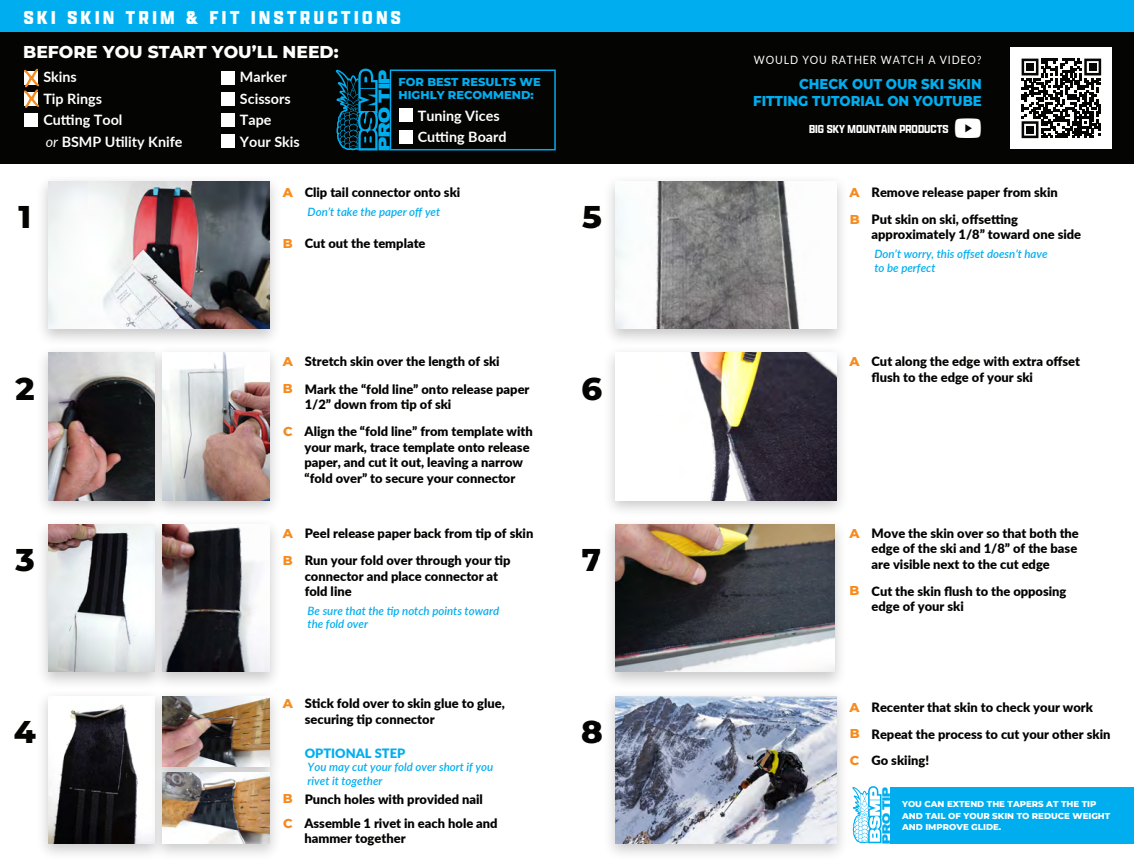
<style>
.page{position:relative;width:1134px;height:864px;background:#fff}
.page>*{position:absolute;margin:0;border:0;box-sizing:border-box;transform-origin:0 0}
.t1{font:800 31.5px "Montserrat";color:#040503}
.t2{font:900 20.1px "Apotek Cond";letter-spacing:.18em;color:#fff}
.t3{font:800 17.25px "Montserrat";color:#fff}
.t4{font:900 15.9px "MADE Outer Sans";color:#00aeef}
.t5{font:700 14.25px/21.5px "Lato";color:#fff}
.t6{font:800 14.25px/17.2px "Montserrat";color:#00aeef;text-align:right;scale:.93 1}
.t7{font:900 12.9px/15.5px "Lato";color:#040503}
.t8{font:900 12.9px "Lato";color:#00aeef}
.t9{font:800 12.9px "Montserrat";color:#f68c1f}
.t10{font:700 12.45px "Apotek";color:#fff;scale:.93 1}
.t11{font:italic 600 11.4px/13.8px "Lato";color:#00aeef}
.t12{font:800 11.4px/13.8px "Montserrat";color:#00aeef}
.t13{font:11.4px "Lato";letter-spacing:.08em;color:#fff;scale:.93 1}
.t14{font:900 11.1px "MADE Outer Sans";color:#00aeef}
.t15{font:800 8.55px/11.4px "Montserrat";color:#fff}
.s1{font-weight:400;font-style:italic}
.s2{color:#040503}
.s3{font-family:"Montserrat";font-weight:800;color:#f68c1f}
</style>
<div class="page">
<div style="left:890px;top:787px;width:244px;height:56px;background:#00aeef"></div>
<svg style="left:853px;top:786px;width:29px;height:57px"></svg>
<img style="left:43px;top:699px;width:102px;height:155px">
<img style="left:48px;top:699px;width:97px;height:144px">
<div style="left:0;top:0;width:1134px;height:32px;background:#00aeef"></div>
<div style="left:0;top:32px;width:1134px;height:132px;background:#040503"></div>
<div style="left:24px;top:114px;width:14px;height:13px;background:#fff"></div>
<div style="left:222px;top:71px;width:13px;height:14px;background:#fff"></div>
<div style="left:222px;top:92px;width:13px;height:14px;background:#fff"></div>
<div style="left:222px;top:114px;width:13px;height:13px;background:#fff"></div>
<div style="left:222px;top:135px;width:13px;height:13px;background:#fff"></div>
<img style="left:43px;top:181px;width:232px;height:159px">
<img style="left:48px;top:181px;width:221px;height:148px">
<img style="left:43px;top:352px;width:102px;height:159px">
<img style="left:48px;top:353px;width:97px;height:147px">
<img style="left:145px;top:352px;width:130px;height:159px">
<img style="left:163px;top:353px;width:106px;height:147px">
<img style="left:48px;top:524px;width:97px;height:148px">
<img style="left:615px;top:181px;width:191px;height:148px">
<img style="left:610px;top:341px;width:232px;height:170px">
<img style="left:615px;top:353px;width:221px;height:147px">
<img style="left:610px;top:696px;width:243px;height:158px">
<img style="left:615px;top:696px;width:221px;height:147px">
<img style="left:615px;top:524px;width:220px;height:148px">
<svg style="left:24px;top:68px;width:15px;height:40px"></svg>
<img style="left:145px;top:513px;width:130px;height:171px">
<img style="left:163px;top:524px;width:106px;height:148px">
<img style="left:145px;top:684px;width:130px;height:77px">
<img style="left:163px;top:696px;width:106px;height:65px">
<img style="left:145px;top:761px;width:130px;height:93px">
<img style="left:163px;top:773px;width:106px;height:70px">
<svg style="left:336px;top:69px;width:42px;height:81px"></svg>
<svg style="left:390px;top:70px;width:166px;height:80px"></svg>
<div style="left:1011px;top:48px;width:101px;height:101px;background:#fff"></div>
<svg style="left:1022px;top:59px;width:79px;height:79px"></svg>
<div style="left:1026px;top:63px;width:8px;height:8px;background:#050504"></div>
<div style="left:1089px;top:63px;width:7px;height:8px;background:#050504"></div>
<div style="left:1026px;top:126px;width:8px;height:7px;background:#050504"></div>
<h2 class="t2" style="left:24px;top:5px;width:379px">SKI SKIN TRIM &amp; FIT INSTRUCTIONS</h2>
<h3 class="t3" style="left:23px;top:41px;width:317px">BEFORE YOU START YOU’LL NEED:</h3>
<p class="t5" style="left:25px;top:66px;width:53px">— Skins</p>
<p class="t5" style="left:25px;top:87px;width:78px">— Tip Rings</p>
<p class="t5" style="left:46px;top:109px;width:138px;text-indent:-21px">— Cutting Tool<br><span class="s1">or</span> BSMP Utility Knife</p>
<p class="t13" style="left:754px;top:52px;width:246px">WOULD YOU RATHER WATCH A VIDEO?</p>
<p class="t4" style="left:374px;top:151px;width:83px;rotate:-90deg">PRO TIP</p>
<p class="t6" style="left:753px;top:75px;width:247px">CHECK OUT OUR SKI SKIN<br>FITTING TUTORIAL ON YOUTUBE</p>
<p class="t5" style="left:222px;top:66px;width:67px">— Marker</p>
<p class="t5" style="left:222px;top:87px;width:71px">— Scissors</p>
<p class="t5" style="left:222px;top:109px;width:52px">— Tape</p>
<p class="t5" style="left:222px;top:130px;width:80px">— Your Skis</p>
<p class="t12" style="left:399px;top:74px;width:144px">FOR BEST RESULTS WE<br>HIGHLY RECOMMEND:</p>
<p class="t5" style="left:399px;top:104px;width:102px"><span class="s2">—</span> Tuning Vices</p>
<p class="t5" style="left:399px;top:126px;width:109px"><span class="s2">—</span> Cutting Board</p>
<p class="t10" style="left:809px;top:121px;width:152px">BIG SKY MOUNTAIN PRODUCTS</p>
<h1 class="t1" style="left:19px;top:196px;width:14px">1</h1>
<p class="t9" style="left:283px;top:184px;width:12px">A</p>
<p class="t7" style="left:305px;top:184px;width:157px">Clip tail connector onto ski</p>
<p class="t11" style="left:308px;top:204px;width:134px">Don’t take the paper off yet</p>
<p class="t7" style="left:283px;top:235px;width:144px"><span class="s3">B</span> Cut out the template</p>
<h1 class="t1" style="left:582px;top:196px;width:21px">5</h1>
<p class="t9" style="left:850px;top:184px;width:12px">A</p>
<p class="t9" style="left:850px;top:211px;width:11px">B</p>
<p class="t7" style="left:872px;top:184px;width:188px">Remove release paper from skin</p>
<p class="t7" style="left:872px;top:211px;width:211px">Put skin on ski, offsetting approximately 1/8” toward one side</p>
<p class="t11" style="left:874px;top:247px;width:175px">Don’t worry, this offset doesn’t have to be perfect</p>
<h1 class="t1" style="left:16px;top:367px;width:20px">2</h1>
<p class="t7" style="left:305px;top:347px;width:226px;line-height:27.5px;text-indent:-22px"><span class="s3">A</span> Stretch skin over the length of ski<br>Mark the “fold line” onto release paper</p>
<p class="t7" style="left:305px;top:396px;width:148px">1/2” down from tip of ski</p>
<p class="t9" style="left:283px;top:380px;width:11px">B</p>
<h1 class="t1" style="left:582px;top:367px;width:22px">6</h1>
<p class="t9" style="left:850px;top:353px;width:12px">A</p>
<p class="t7" style="left:872px;top:353px;width:210px">Cut along the edge with extra offset flush to the edge of your ski</p>
<p class="t9" style="left:283px;top:423px;width:11px">C</p>
<p class="t7" style="left:305px;top:423px;width:230px">Align the “fold line” from template with your mark, trace template onto release paper, and cut it out, leaving a narrow “fold over” to secure your connector</p>
<h1 class="t1" style="left:15px;top:539px;width:20px">3</h1>
<p class="t7" style="left:283px;top:519px;width:252px;line-height:27.3px;text-align:center"><span class="s3">A</span> Peel release paper back from tip of skin<br>Run your fold over through your tip</p>
<p class="t7" style="left:305px;top:568px;width:195px">connector and place connector at fold line</p>
<p class="t9" style="left:283px;top:552px;width:11px">B</p>
<p class="t11" style="left:308px;top:603px;width:193px">Be sure that the tip notch points toward the fold over</p>
<h1 class="t1" style="left:582px;top:539px;width:21px">7</h1>
<p class="t9" style="left:850px;top:524px;width:12px">A</p>
<p class="t9" style="left:850px;top:582px;width:11px">B</p>
<p class="t7" style="left:872px;top:525px;width:209px">Move the skin over so that both the edge of the ski and 1/8” of the base are visible next to the cut edge</p>
<p class="t7" style="left:872px;top:583px;width:196px">Cut the skin flush to the opposing edge of your ski</p>
<h1 class="t1" style="left:14px;top:711px;width:24px">4</h1>
<p class="t9" style="left:283px;top:695px;width:12px">A</p>
<p class="t7" style="left:305px;top:695px;width:202px">Stick fold over to skin glue to glue, securing tip connector</p>
<p class="t8" style="left:305px;top:744px;width:102px">OPTIONAL STEP</p>
<p class="t11" style="left:308px;top:760px;width:187px">You may cut your fold over short if you rivet it together</p>
<p class="t7" style="left:304px;top:786px;width:195px;line-height:24.3px;text-indent:-22px"><span class="s3">B</span> Punch holes with provided nail<br>Assemble 1 rivet in each hole and</p>
<p class="t7" style="left:304px;top:830px;width:103px">hammer together</p>
<p class="t9" style="left:283px;top:814px;width:11px">C</p>
<h1 class="t1" style="left:581px;top:711px;width:23px">8</h1>
<p class="t7" style="left:850px;top:699px;width:245px"><span class="s3">A</span> Recenter that skin to check your work</p>
<p class="t7" style="left:850px;top:720px;width:262px;line-height:26.8px"><span class="s3">B</span> Repeat the process to cut your other skin<br><span class="s3">C</span> Go skiing!</p>
<p class="t15" style="left:902px;top:798px;width:210px">YOU CAN EXTEND THE TAPERS AT THE TIP<br>AND TAIL OF YOUR SKIN TO REDUCE WEIGHT<br>AND IMPROVE GLIDE.</p>
<p class="t14" style="left:879px;top:844px;width:58px;rotate:-90deg">PRO TIP</p>
</div>
